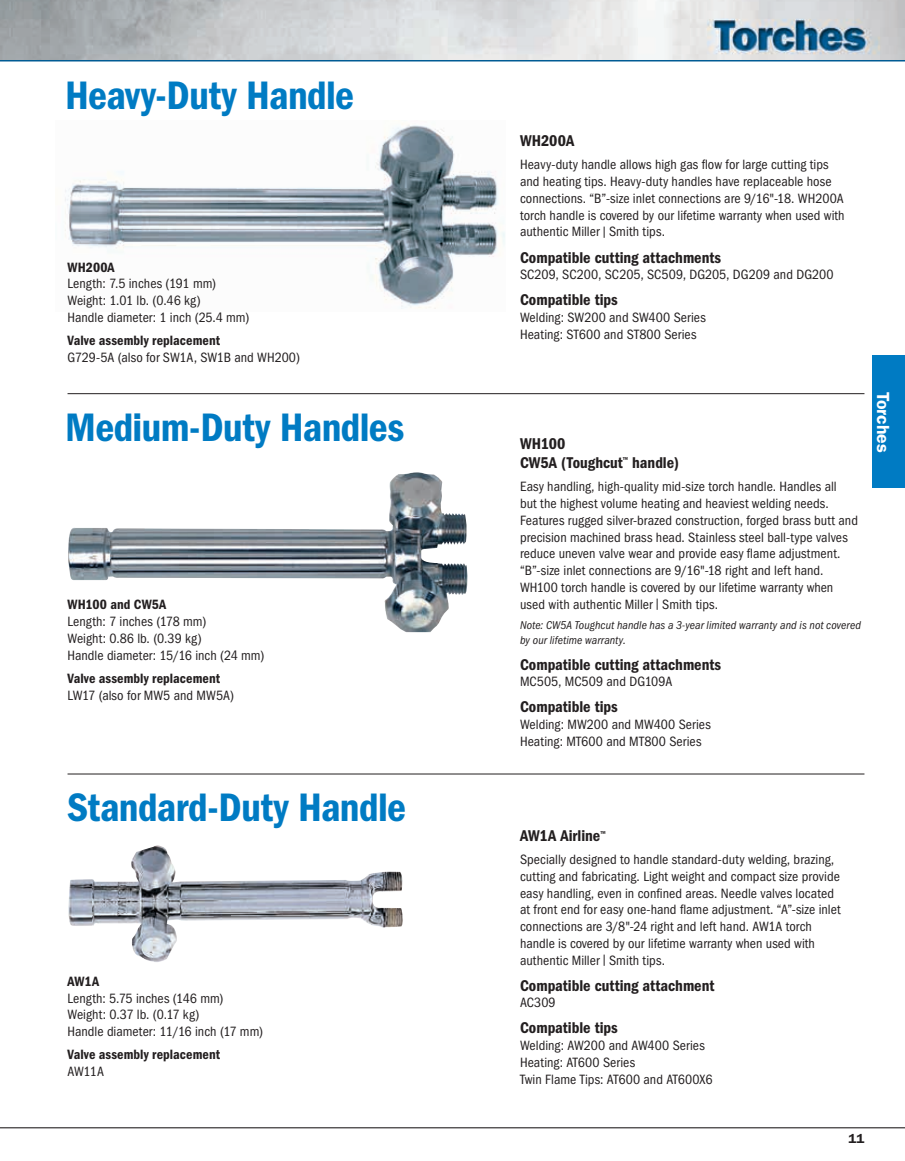
<style>
.page{position:relative;width:905px;height:1161px;background:#fff}
.page>*{position:absolute;margin:0;border:0;box-sizing:border-box;transform-origin:0 0}
.t1{font:41.1px "ITC Franklin Gothic Std Dm Cd";letter-spacing:-.015em;color:#007bc3}
.t2{font:600 17.7px "ITC Franklin Gothic Std";letter-spacing:-.005em;color:#fff}
.t3{font:16.2px/19.4px "ITC Franklin Gothic Std Dm Cd";color:#231f20}
.t4{font:condensed 13.95px/16.8px "ITC Franklin Gothic Std";color:#231f20}
.t5{font:13.95px "ITC Franklin Gothic Std Dm Cd";letter-spacing:.005em;color:#231f20}
.t6{font:600 13.2px "ITC Franklin Gothic Std";color:#231f20}
.t7{font:italic condensed 11.7px/14.1px "ITC Franklin Gothic Std";letter-spacing:.005em;color:#231f20}
.s1{font-size:11.1px}
</style>
<div class="page">
<img style="left:0;top:0;width:904px;height:60px">
<hr style="left:0;top:60px;width:904px;height:2px;background:#005b94">
<hr style="left:0;top:1127px;width:904px;height:1px;background:#231f20">
<hr style="left:68px;top:393px;width:796px;height:1px;background:#231f20">
<hr style="left:68px;top:774px;width:796px;height:1px;background:#231f20">
<img style="left:65px;top:123px;width:440px;height:186px">
<img style="left:68px;top:472px;width:400px;height:160px">
<img style="left:68px;top:845px;width:335px;height:117px">
<div style="left:872px;top:356px;width:32px;height:132px;background:#007bc3"></div>
<h1 class="t1" style="left:65px;top:72px;width:290px">Heavy-Duty Handle</h1>
<p class="t5" style="left:68px;top:259px;width:49px">WH200A</p>
<p class="t4" style="left:68px;top:276px;width:183px">Length: 7.5 inches (191 mm)<br>Weight: 1.01 lb. (0.46 kg)<br>Handle diameter: 1 inch (25.4 mm)</p>
<p class="t5" style="left:68px;top:333px;width:154px">Valve assembly replacement</p>
<p class="t4" style="left:68px;top:349px;width:234px">G729-5A (also for SW1A, SW1B and WH200)</p>
<h1 class="t1" style="left:65px;top:404px;width:340px">Medium-Duty Handles</h1>
<p class="t5" style="left:68px;top:597px;width:100px">WH100 and CW5A</p>
<p class="t4" style="left:68px;top:613px;width:198px">Length: 7 inches (178 mm)<br>Weight: 0.86 lb. (0.39 kg)<br>Handle diameter: 15/16 inch (24 mm)</p>
<p class="t5" style="left:68px;top:670px;width:154px">Valve assembly replacement</p>
<p class="t4" style="left:68px;top:687px;width:168px">LW17 (also for MW5 and MW5A)</p>
<h1 class="t1" style="left:67px;top:784px;width:340px">Standard-Duty Handle</h1>
<p class="t5" style="left:68px;top:973px;width:33px">AW1A</p>
<p class="t4" style="left:68px;top:990px;width:197px">Length: 5.75 inches (146 mm)<br>Weight: 0.37 lb. (0.17 kg)<br>Handle diameter: 11/16 inch (17 mm)</p>
<p class="t5" style="left:68px;top:1047px;width:154px">Valve assembly replacement</p>
<p class="t4" style="left:68px;top:1063px;width:38px">AW11A</p>
<p class="t3" style="left:520px;top:131px;width:56px">WH200A</p>
<p class="t4" style="left:520px;top:157px;width:326px">Heavy-duty handle allows high gas flow for large cutting tips and heating tips. Heavy-duty handles have replaceable hose connections. “B”-size inlet connections are 9/16"-18. WH200A torch handle is covered by our lifetime warranty when used with authentic Miller <span class="s1">|</span> Smith tips.</p>
<p class="t3" style="left:520px;top:248px;width:203px">Compatible cutting attachments</p>
<p class="t4" style="left:520px;top:266px;width:315px">SC209, SC200, SC205, SC509, DG205, DG209 and DG200</p>
<p class="t3" style="left:520px;top:290px;width:99px">Compatible tips</p>
<p class="t4" style="left:520px;top:309px;width:187px">Welding: SW200 and SW400 Series<br>Heating: ST600 and ST800 Series</p>
<p class="t3" style="left:520px;top:434px;width:160px">WH100<br>CW5A (Toughcut<sup>™</sup> handle)</p>
<p class="t4" style="left:520px;top:479px;width:339px">Easy handling, high-quality mid-size torch handle. Handles all<br>but the highest volume heating and heaviest welding needs.<br>Features rugged silver-brazed construction, forged brass butt and precision machined brass head. Stainless steel ball-type valves reduce uneven valve wear and provide easy flame adjustment. “B”-size inlet connections are 9/16"-18 right and left hand.<br>WH100 torch handle is covered by our lifetime warranty when used with authentic Miller <span class="s1">|</span> Smith tips.</p>
<p class="t7" style="left:520px;top:619px;width:342px">Note: CW5A Toughcut handle has a 3-year limited warranty and is not covered by our lifetime warranty.</p>
<p class="t3" style="left:520px;top:655px;width:203px">Compatible cutting attachments</p>
<p class="t4" style="left:520px;top:673px;width:154px">MC505, MC509 and DG109A</p>
<p class="t3" style="left:520px;top:697px;width:99px">Compatible tips</p>
<p class="t4" style="left:520px;top:716px;width:192px">Welding: MW200 and MW400 Series<br>Heating: MT600 and MT800 Series</p>
<p class="t2" style="left:893px;top:392px;width:62px;rotate:90deg">Torches</p>
<p class="t3" style="left:520px;top:826px;width:87px">AW1A Airline<sup>™</sup></p>
<p class="t4" style="left:520px;top:851px;width:322px">Specially designed to handle standard-duty welding, brazing, cutting and fabricating. Light weight and compact size provide easy handling, even in confined areas. Needle valves located at front end for easy one-hand flame adjustment. “A”-size inlet connections are 3/8"-24 right and left hand. AW1A torch handle is covered by our lifetime warranty when used with authentic Miller <span class="s1">|</span> Smith tips.</p>
<p class="t3" style="left:520px;top:976px;width:196px">Compatible cutting attachment</p>
<p class="t4" style="left:520px;top:995px;width:37px">AC309</p>
<p class="t3" style="left:520px;top:1019px;width:99px">Compatible tips</p>
<p class="t4" style="left:520px;top:1037px;width:194px">Welding: AW200 and AW400 Series<br>Heating: AT600 Series<br>Twin Flame Tips: AT600 and AT600X6</p>
<p class="t6" style="left:848px;top:1131px;width:17px">11</p>
</div>
